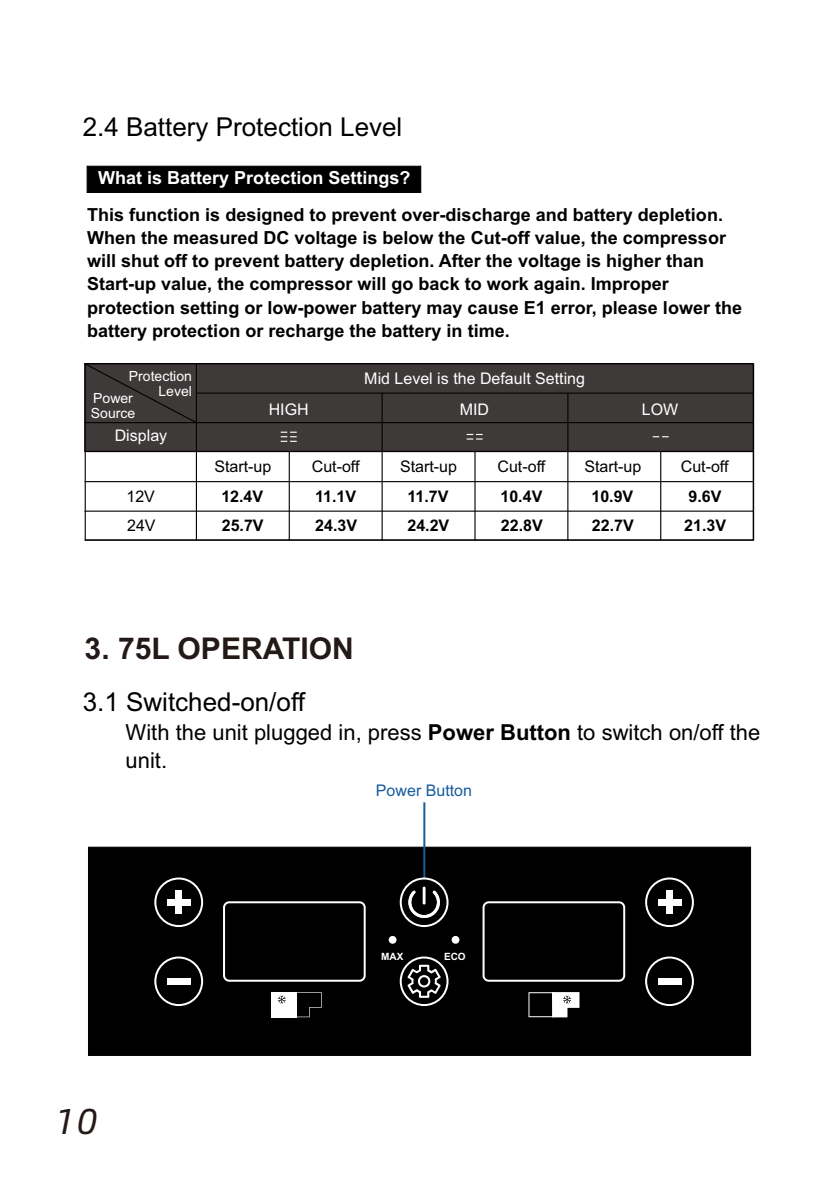
<style>
.page{position:relative;width:840px;height:1191px;background:#fff}
.page>*{position:absolute;margin:0;border:0;box-sizing:border-box;transform-origin:0 0}
.t1{font:italic 36px "Alibaba Sans";color:#231916}
.t2{font:700 30px "Arial";color:#231916}
.t3{font:26px "Arial";color:#000}
.t4{font:22px/28.2px "Arial";color:#000}
.t5{font:700 18px/23.2px "Arial";color:#000}
.t6{font:700 18px "Arial";color:#fff}
.t7{font:700 16px/29.2px "Arial";color:#000}
.t8{font:16px/29.2px "Arial";color:#000}
.t9{font:16px "Arial";color:#fff}
.t10{font:16px "Arial";color:#175c9f}
.t11{font:14px/14.8px "Arial";color:#fff}
.t12{font:700 10px "Arial";color:#fff}
.s1{font-weight:700}
</style>
<div class="page">
<div style="left:87px;top:166px;width:334px;height:27px;background:#000;border:1px solid #060101"></div>
<svg style="left:85px;top:452px;width:667px;height:87px"></svg>
<div style="left:85px;top:364px;width:667px;height:87px;background:#3e3a39"></div>
<hr style="left:196px;top:363px;width:1px;height:177px;background:#060101">
<hr style="left:85px;top:451px;width:667px;height:1px;background:#060101">
<hr style="left:85px;top:363px;width:667px;height:1px;background:#060101">
<hr style="left:196px;top:392px;width:556px;height:2px;background:#060101">
<hr style="left:85px;top:422px;width:667px;height:1px;background:#060101">
<hr style="left:85px;top:481px;width:667px;height:1px;background:#060101">
<hr style="left:288px;top:451px;width:2px;height:89px;background:#060101">
<hr style="left:381px;top:393px;width:1px;height:147px;background:#060101">
<hr style="left:474px;top:452px;width:1px;height:88px;background:#060101">
<hr style="left:567px;top:393px;width:1px;height:147px;background:#060101">
<hr style="left:659px;top:452px;width:2px;height:88px;background:#060101">
<hr style="left:752px;top:363px;width:1px;height:177px;background:#060101">
<hr style="left:85px;top:510px;width:667px;height:2px;background:#060101">
<hr style="left:85px;top:539px;width:667px;height:1px;background:#060101">
<svg style="left:280px;top:431px;width:16px;height:11px"></svg>
<svg style="left:466px;top:434px;width:16px;height:5px"></svg>
<svg style="left:652px;top:436px;width:16px;height:1px"></svg>
<svg style="left:84px;top:363px;width:114px;height:61px;background:#393534"></svg>
<div style="left:88px;top:846px;width:662px;height:210px;background:#000;border:1px solid #060101"></div>
<svg style="left:154px;top:877px;width:49px;height:50px"></svg>
<div style="left:167px;top:899px;width:23px;height:6px;background:#fff"></div>
<div style="left:175px;top:890px;width:7px;height:24px;background:#fff"></div>
<div style="left:223px;top:901px;width:142px;height:80px;background:#000;border:2px solid #fff;border-radius:5px"></div>
<svg style="left:154px;top:956px;width:49px;height:50px"></svg>
<div style="left:167px;top:978px;width:23px;height:6px;background:#fff"></div>
<div style="left:388px;top:936px;width:8px;height:7px;background:#fff;border-radius:50%"></div>
<div style="left:451px;top:936px;width:8px;height:7px;background:#fff;border-radius:50%"></div>
<hr style="left:423px;top:802px;width:2px;height:107px;background:#175c9f">
<svg style="left:399px;top:877px;width:49px;height:50px"></svg>
<svg style="left:399px;top:956px;width:49px;height:50px"></svg>
<div style="left:482px;top:901px;width:143px;height:80px;background:#000;border:2px solid #fff;border-radius:5px"></div>
<svg style="left:644px;top:877px;width:49px;height:50px"></svg>
<div style="left:657px;top:899px;width:24px;height:6px;background:#fff"></div>
<div style="left:666px;top:890px;width:6px;height:24px;background:#fff"></div>
<svg style="left:644px;top:956px;width:49px;height:50px"></svg>
<div style="left:657px;top:978px;width:24px;height:6px;background:#fff"></div>
<svg style="left:296px;top:992px;width:25px;height:25px"></svg>
<div style="left:271px;top:992px;width:25px;height:25px;background:#fff"></div>
<svg style="left:408px;top:890px;width:31px;height:28px"></svg>
<hr style="left:422px;top:886px;width:3px;height:18px;background:#fff">
<svg style="left:407px;top:964px;width:33px;height:33px"></svg>
<svg style="left:277px;top:995px;width:8px;height:8px"></svg>
<svg style="left:528px;top:992px;width:51px;height:25px"></svg>
<h3 class="t3" style="left:83px;top:117px;width:321px">2.4 Battery Protection Level</h3>
<p class="t6" style="left:98px;top:171px;width:314px">What is Battery Protection Settings?</p>
<p class="t5" style="left:87px;top:205px;width:656px">This function is designed to prevent over-discharge and battery depletion.<br>When the measured DC voltage is below the Cut-off value, the compressor will shut off to prevent battery depletion. After the voltage is higher than Start-up value, the compressor will go back to work again. Improper protection setting or low-power battery may cause E1 error, please lower the battery protection or recharge the battery in time.</p>
<p class="t11" style="left:129px;top:370px;width:65px;text-align:right">Protection<br>Level</p>
<p class="t11" style="left:91px;top:392px;width:46px">Power<br>Source</p>
<p class="t9" style="left:115px;top:429px;width:54px">Display</p>
<p class="t9" style="left:364px;top:373px;width:222px">Mid Level is the Default Setting</p>
<p class="t9" style="left:268px;top:403px;width:41px">HIGH</p>
<p class="t9" style="left:459px;top:403px;width:31px">MID</p>
<p class="t9" style="left:641px;top:403px;width:38px">LOW</p>
<p class="t8" style="left:214px;top:453px;width:58px">Start-up</p>
<p class="t8" style="left:311px;top:453px;width:49px">Cut-off</p>
<p class="t8" style="left:400px;top:453px;width:58px">Start-up</p>
<p class="t8" style="left:497px;top:453px;width:49px">Cut-off</p>
<p class="t8" style="left:584px;top:453px;width:58px">Start-up</p>
<p class="t8" style="left:680px;top:453px;width:49px">Cut-off</p>
<p class="t8" style="left:126px;top:483px;width:31px">12V<br>24V</p>
<p class="t7" style="left:221px;top:483px;width:44px">12.4V<br>25.7V</p>
<p class="t7" style="left:315px;top:483px;width:43px">11.1V<br>24.3V</p>
<p class="t7" style="left:407px;top:483px;width:43px">11.7V<br>24.2V</p>
<p class="t7" style="left:500px;top:483px;width:44px">10.4V<br>22.8V</p>
<p class="t7" style="left:591px;top:483px;width:44px">10.9V<br>22.7V</p>
<p class="t7" style="left:683px;top:483px;width:43px">9.6V<br>21.3V</p>
<h2 class="t2" style="left:85px;top:637px;width:270px">3. 75L OPERATION</h2>
<h3 class="t3" style="left:83px;top:692px;width:224px">3.1 Switched-on/off</h3>
<p class="t4" style="left:125px;top:720px;width:636px">With the unit plugged in, press <span class="s1">Power Button</span> to switch on/off the unit.</p>
<p class="t10" style="left:376px;top:784px;width:98px">Power Button</p>
<h1 class="t1" style="left:54px;top:1106px;width:44px">10</h1>
<p class="t12" style="left:381px;top:952px;width:24px">MAX</p>
<p class="t12" style="left:444px;top:952px;width:23px">ECO</p>
</div>
